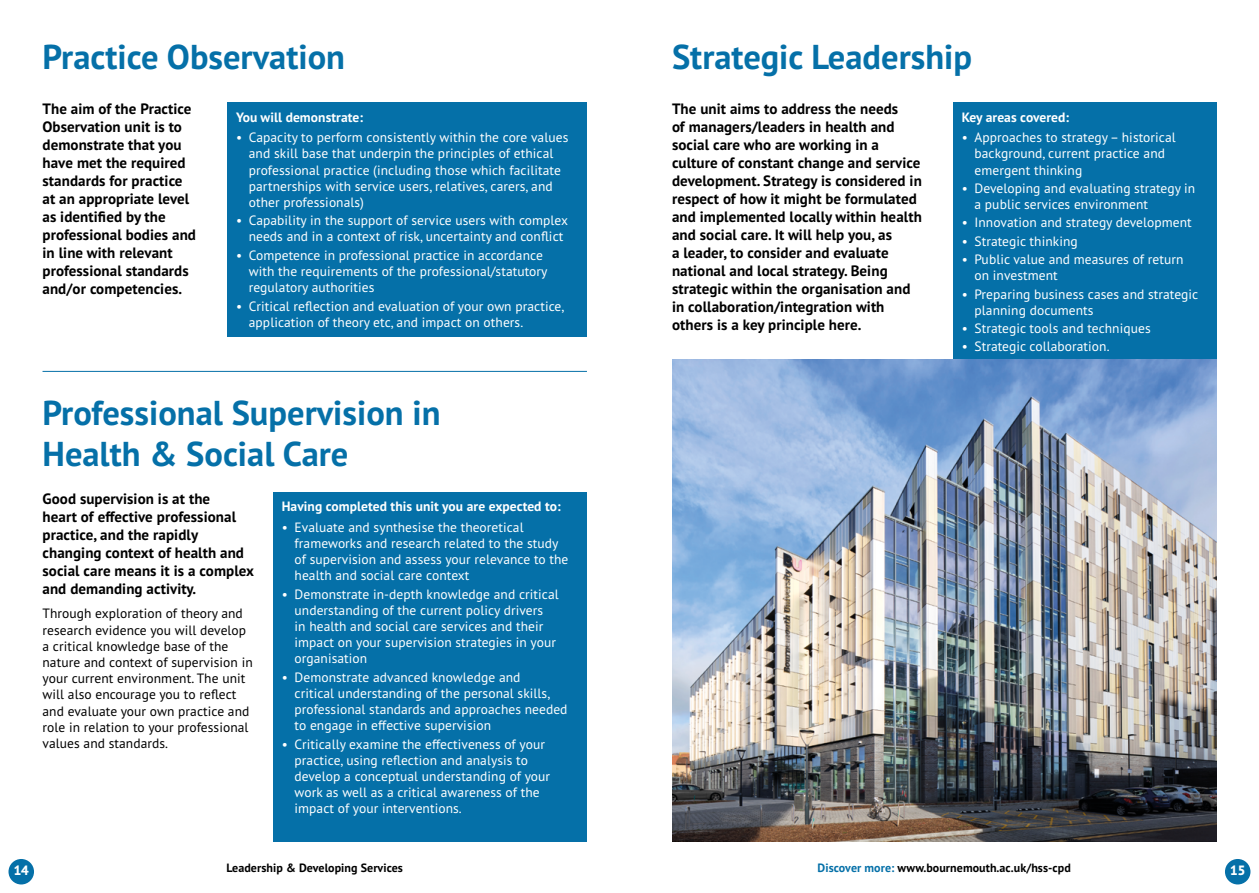
<style>
.page{position:relative;width:1259px;height:893px;background:#fff}
.page>*{position:absolute;margin:0;border:0;box-sizing:border-box;transform-origin:0 0}
.t1{font:700 34.5px/41.4px "PT Sans Pro";color:#0570a8}
.Standfirst{font:700 15px/18px "PT Sans Pro";letter-spacing:.005em;color:#000}
.Bullets_WHITE{font:13.5px/16.2px "PT Sans Pro";letter-spacing:.005em;color:#fff}
.Body{font:13.5px/16.2px "PT Sans Pro";letter-spacing:.005em;color:#000}
.Body-2{font:700 13.5px "PT Sans Pro";letter-spacing:.005em;color:#fff}
.t2{font:800 13.5px "PT Sans Pro";color:#fff}
.t3{font:700 12px "PT Sans Pro";letter-spacing:.005em;color:#000}
.s1{color:#0570a8}
</style>
<div class="page">
<div style="left:9px;top:859px;width:25px;height:25px;background:#0570a8;border-radius:50%"></div>
<div style="left:1225px;top:859px;width:25px;height:25px;background:#0570a8;border-radius:50%"></div>
<hr style="left:43px;top:371px;width:544px;height:1px;background:#0570a8">
<div style="left:227px;top:103px;width:360px;height:234px;background:#0570a8"></div>
<div style="left:273px;top:492px;width:314px;height:350px;background:#0570a8"></div>
<div style="left:953px;top:103px;width:263px;height:270px;background:#0570a8"></div>
<img style="left:672px;top:359px;width:544px;height:483px">
<h1 class="t1" style="left:43px;top:36px;width:304px">Practice Observation</h1>
<p class="Standfirst" style="left:43px;top:100px;width:155px">The aim of the Practice<br>Observation unit is to demonstrate that you have met the required standards for practice at an appropriate level as identified by the professional bodies and in line with relevant professional standards and/or competencies.</p>
<p class="Body-2" style="left:236px;top:108px;width:128px">You will demonstrate:</p>
<p class="Bullets_WHITE" style="left:249px;top:129px;width:321px;text-indent:-13px">• Capacity to perform consistently within the core values and skill base that underpin the principles of ethical professional practice (including those which facilitate partnerships with service users, relatives, carers, and other professionals)</p>
<p class="Bullets_WHITE" style="left:236px;top:212px;width:334px;text-align:center">• Capability in the support of service users with complex needs and in a context of risk, uncertainty and conflict</p>
<p class="Bullets_WHITE" style="left:249px;top:247px;width:300px;text-indent:-13px">• Competence in professional practice in accordance with the requirements of the professional/statutory regulatory authorities</p>
<p class="Bullets_WHITE" style="left:249px;top:297px;width:317px;text-indent:-13px">• Critical reflection and evaluation of your own practice, application of theory etc, and impact on others.</p>
<h1 class="t1" style="left:43px;top:391px;width:399px">Professional Supervision in<br>Health &amp; Social Care</h1>
<p class="Standfirst" style="left:43px;top:489px;width:213px">Good supervision is at the<br>heart of effective professional practice, and the rapidly changing context of health and social care means it is a complex and demanding activity.</p>
<p class="Body" style="left:43px;top:605px;width:212px">Through exploration of theory and research evidence you will develop a critical knowledge base of the nature and context of supervision in your current environment. The unit will also encourage you to reflect and evaluate your own practice and role in relation to your professional values and standards.</p>
<p class="Body-2" style="left:282px;top:497px;width:280px">Having completed this unit you are expected to:</p>
<p class="Bullets_WHITE" style="left:294px;top:518px;width:275px;text-indent:-13px">• Evaluate and synthesise the theoretical frameworks and research related to the study of supervision and assess your relevance to the health and social care context</p>
<p class="Bullets_WHITE" style="left:294px;top:585px;width:266px;text-indent:-13px">• Demonstrate in-depth knowledge and critical understanding of the current policy drivers<br>in health and social care services and their impact on your supervision strategies in your organisation</p>
<p class="Bullets_WHITE" style="left:294px;top:668px;width:274px;text-indent:-13px">• Demonstrate advanced knowledge and<br>critical understanding of the personal skills, professional standards and approaches needed to engage in effective supervision</p>
<p class="Bullets_WHITE" style="left:294px;top:735px;width:257px;text-indent:-13px">• Critically examine the effectiveness of your practice, using reflection and analysis to develop a conceptual understanding of your work as well as a critical awareness of the impact of your interventions.</p>
<h1 class="t1" style="left:672px;top:36px;width:302px">Strategic Leadership</h1>
<p class="Standfirst" style="left:672px;top:100px;width:251px">The unit aims to address the needs<br>of managers/leaders in health and social care who are working in a culture of constant change and service development. Strategy is considered in respect of how it might be formulated and implemented locally within health and social care. It will help you, as<br>a leader, to consider and evaluate national and local strategy. Being strategic within the organisation and in collaboration/integration with others is a key principle here.</p>
<p class="Body-2" style="left:961px;top:108px;width:109px">Key areas covered:</p>
<p class="Bullets_WHITE" style="left:974px;top:129px;width:203px;text-indent:-13px">• Approaches to strategy – historical background, current practice and emergent thinking</p>
<p class="Bullets_WHITE" style="left:974px;top:180px;width:222px;text-indent:-13px">• Developing and evaluating strategy in a public services environment</p>
<p class="Bullets_WHITE" style="left:961px;top:214px;width:232px">• Innovation and strategy development</p>
<p class="Bullets_WHITE" style="left:961px;top:232px;width:117px">• Strategic thinking</p>
<p class="Bullets_WHITE" style="left:974px;top:251px;width:210px;text-indent:-13px">• Public value and measures of return on investment</p>
<p class="Bullets_WHITE" style="left:974px;top:285px;width:225px;text-indent:-13px">• Preparing business cases and strategic planning documents</p>
<p class="Bullets_WHITE" style="left:961px;top:320px;width:190px">• Strategic tools and techniques</p>
<p class="Bullets_WHITE" style="left:961px;top:338px;width:149px">• Strategic collaboration.</p>
<p class="t2" style="left:13px;top:862px;width:17px">14</p>
<p class="t3" style="left:226px;top:860px;width:178px">Leadership &amp; Developing Services</p>
<p class="t3" style="left:817px;top:860px;width:255px"><span class="s1">Discover more:</span> www.bournemouth.ac.uk/hss-cpd</p>
<p class="t2" style="left:1229px;top:862px;width:17px">15</p>
</div>
